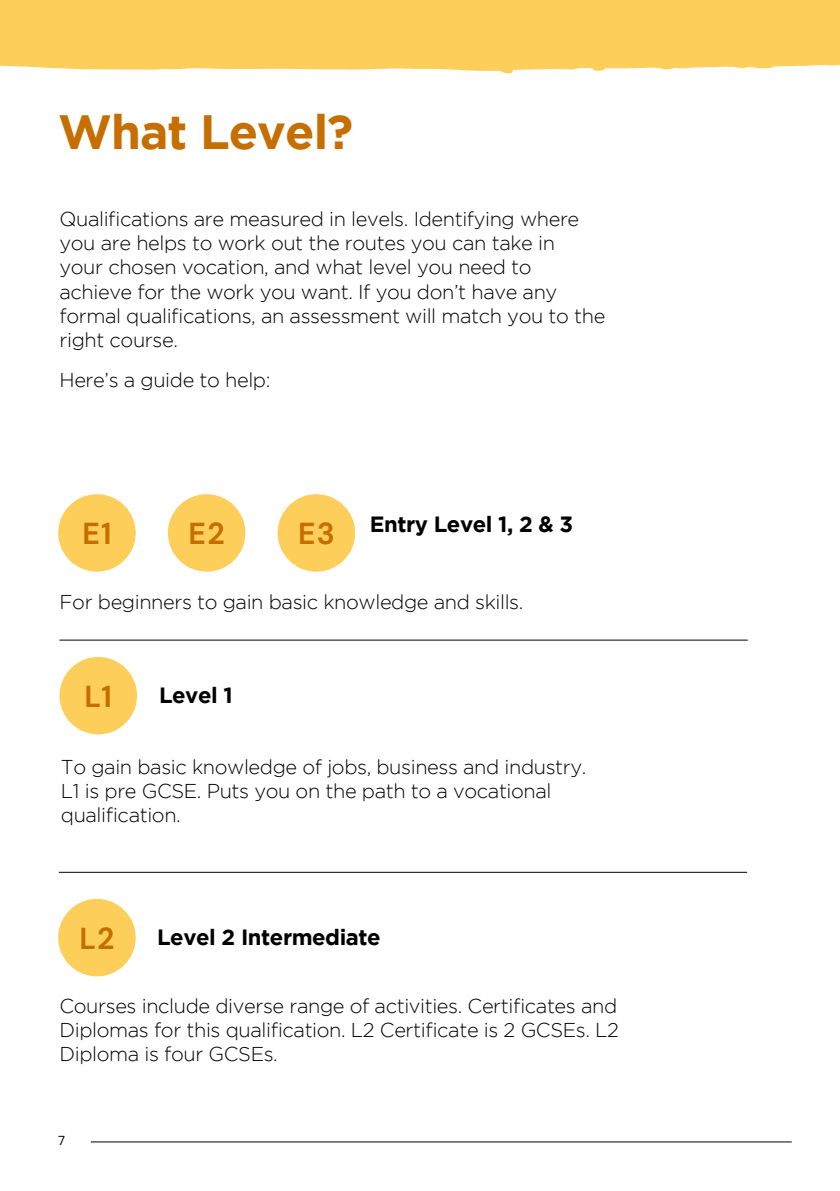
<style>
.page{position:relative;width:840px;height:1191px;background:#fff}
.page>*{position:absolute;margin:0;border:0;box-sizing:border-box;transform-origin:0 0}
.t1{font:700 48px "Gotham";letter-spacing:-.02em;color:#c76e00}
.t2{font:700 30.2px "DM Sans";letter-spacing:.04em;color:#c76e00}
.t3{font:700 22px "Gotham";letter-spacing:-.02em;color:#000}
.t4{font:300 20px/24px "Gotham";letter-spacing:-.02em;color:#000}
.t5{font:13px "DM Sans";color:#000}
.s1{font-family:"DM Sans";font-size:30.2px;color:#c76e00}
</style>
<div class="page">
<div style="left:58px;top:494px;width:78px;height:77px;background:#fece5b;border-radius:50%"></div>
<div style="left:168px;top:494px;width:77px;height:77px;background:#fece5b;border-radius:50%"></div>
<div style="left:277px;top:494px;width:78px;height:77px;background:#fece5b;border-radius:50%"></div>
<hr style="left:59px;top:640px;width:688px;height:1px;background:#000">
<div style="left:59px;top:657px;width:78px;height:77px;background:#fece5b;border-radius:50%"></div>
<div style="left:58px;top:899px;width:78px;height:77px;background:#fece5b;border-radius:50%"></div>
<hr style="left:59px;top:872px;width:687px;height:1px;background:#000">
<svg style="left:0;top:0;width:839px;height:74px;background:#fed166"></svg>
<hr style="left:91px;top:1141px;width:700px;height:1px;background:#000">
<h1 class="t1" style="left:58px;top:104px;width:296px">What Level?</h1>
<p class="t4" style="left:59px;top:207px;width:547px">Qualifications are measured in levels. Identifying where you are helps to work out the routes you can take in<br>your chosen vocation, and what level you need to achieve for the work you want. If you don’t have any formal qualifications, an assessment will match you to the right course.</p>
<p class="t4" style="left:59px;top:368px;width:212px">Here’s a guide to help:</p>
<h2 class="t2" style="left:82px;top:514px;width:31px">E1</h2>
<h2 class="t2" style="left:188px;top:514px;width:37px">E2</h2>
<p class="t3" style="left:298px;top:512px;width:276px"><span class="s1">E3</span> Entry Level 1, 2 &amp; 3</p>
<p class="t4" style="left:59px;top:590px;width:465px">For beginners to gain basic knowledge and skills.</p>
<h2 class="t2" style="left:85px;top:677px;width:29px">L1</h2>
<p class="t3" style="left:159px;top:682px;width:75px">Level 1</p>
<p class="t4" style="left:61px;top:754px;width:527px">To gain basic knowledge of jobs, business and industry.<br>L1 is pre GCSE. Puts you on the path to a vocational qualification.</p>
<h2 class="t2" style="left:79px;top:919px;width:37px">L2</h2>
<p class="t3" style="left:157px;top:924px;width:225px">Level 2 Intermediate</p>
<p class="t4" style="left:59px;top:994px;width:560px;text-align:justify">Courses include diverse range of activities. Certificates and Diplomas for this qualification. L2 Certificate is 2 GCSEs. L2<br>Diploma is four GCSEs.</p>
<p class="t5" style="left:58px;top:1132px;width:8px">7</p>
</div>
